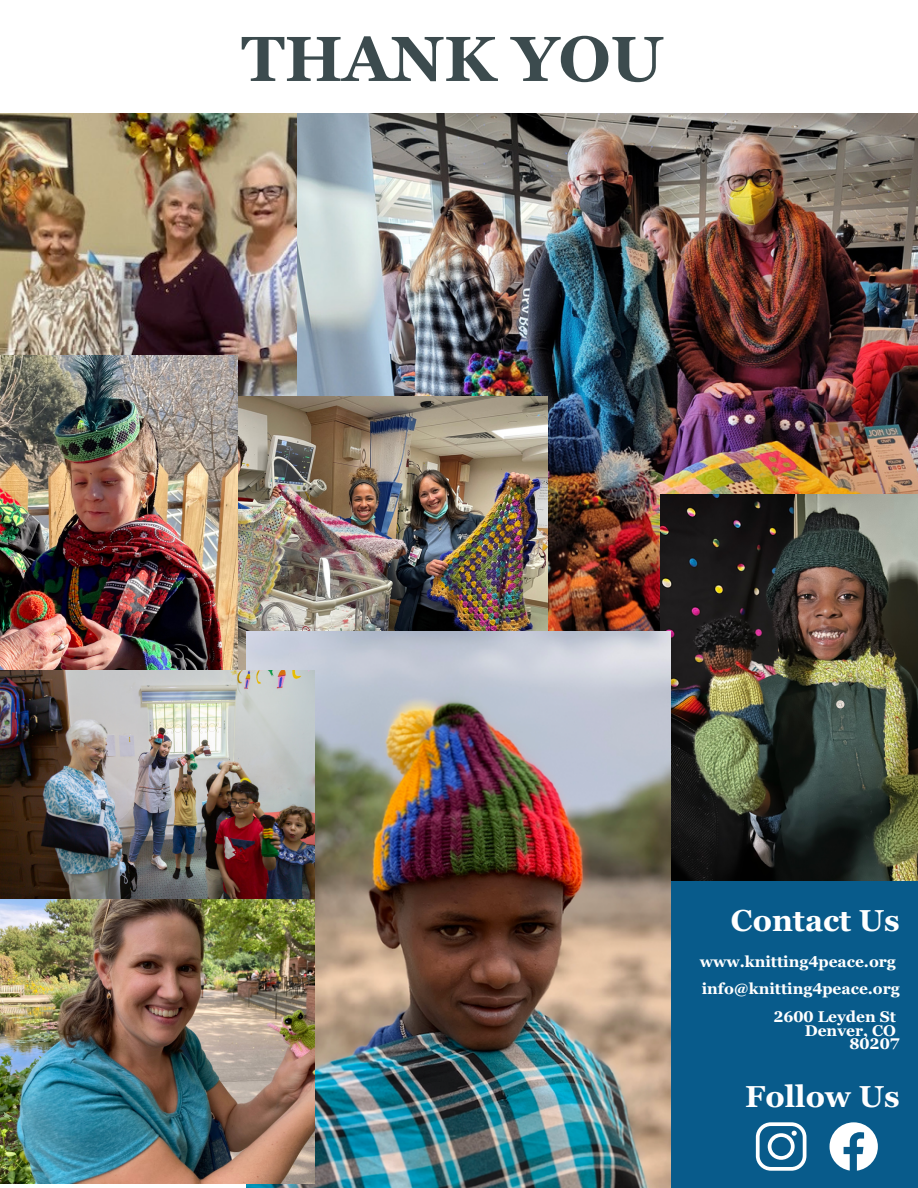
<style>
.page{position:relative;width:918px;height:1188px;background:#fff}
.page>*{position:absolute;margin:0;border:0;box-sizing:border-box;transform-origin:0 0}
.t1{font:700 63.45px "Georgia Pro";color:#3c4b4e}
.t2{font:700 30.3px "Georgia Pro";color:#fff}
.t3{font:700 15.45px "Georgia Pro";color:#fff}
</style>
<div class="page">
<div style="left:0;top:113px;width:918px;height:1075px;background:#085b8b"></div>
<svg style="left:756px;top:1122px;width:50px;height:49px"></svg>
<svg style="left:830px;top:1122px;width:48px;height:49px"></svg>
<img style="left:0;top:114px;width:297px;height:283px">
<img style="left:297px;top:114px;width:621px;height:518px">
<img style="left:238px;top:397px;width:309px;height:273px">
<img style="left:661px;top:495px;width:257px;height:386px">
<img style="left:0;top:356px;width:238px;height:314px">
<img style="left:247px;top:632px;width:424px;height:556px">
<img style="left:0;top:898px;width:315px;height:286px">
<img style="left:0;top:670px;width:315px;height:228px">
<p class="t1" style="left:241px;top:23px;width:424px">THANK YOU</p>
<p class="t2" style="left:731px;top:904px;width:170px">Contact Us</p>
<p class="t3" style="left:700px;top:953px;width:198px">www.knitting4peace.org</p>
<p class="t3" style="left:702px;top:980px;width:200px">info@knitting4peace.org</p>
<p class="t3" style="left:773px;top:1008px;width:124px">2600 Leyden St</p>
<p class="t3" style="left:805px;top:1021px;width:93px">Denver, CO</p>
<p class="t3" style="left:849px;top:1035px;width:52px">80207</p>
<p class="t2" style="left:745px;top:1079px;width:156px">Follow Us</p>
</div>
